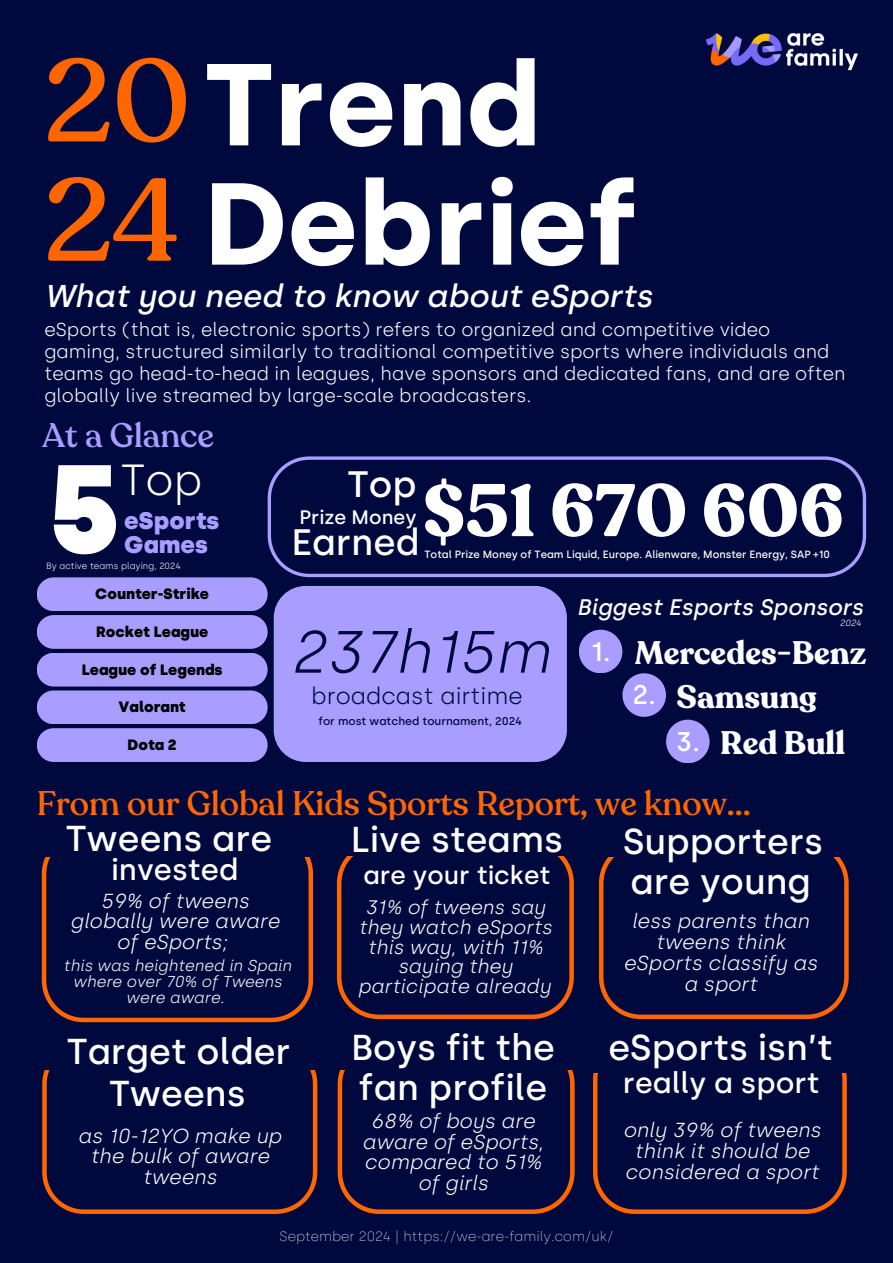
<style>
.page{position:relative;width:893px;height:1263px;background:#00093e}
.page>*{position:absolute;margin:0;border:0;box-sizing:border-box;transform-origin:0 0}
.t1{font:900 125.02px "Silka";color:#fff}
.t2{font:700 116.25px/119.2px "Silka";color:#fff}
.t3{font:500 116.25px/119.2px "Recoleta";color:#f60}
.t4{font:700 73.5px "Recoleta";color:#fff}
.t5{font:italic 300 59.47px "Silka";color:#00093e}
.t6{font:300 43.5px "Silka";color:#fff}
.t7{font:500 36.75px "Silka";color:#fff}
.t8{font:500 36px "Silka";color:#fff}
.t9{font:500 33.75px "Recoleta";color:#f60}
.t10{font:500 33.75px "Recoleta";color:#a99dff}
.t11{font:700 32.25px "Recoleta";color:#fff}
.t12{font:italic 500 31.5px "Silka";color:#fff}
.t13{font:500 30px "Silka";color:#fff}
.t14{font:500 29.25px "Silka";color:#fff}
.t15{font:500 27px "Silka";color:#fff}
.t16{font:500 25.5px "Silka";color:#fff}
.t17{font:900 24px "Silka";color:#a99dff}
.t18{font:300 23.33px "Silka";color:#00093e}
.t19{font:italic 500 22.5px "Silka";color:#fff}
.t20{font:italic 300 20.25px/20.9px "Silka";color:#fff;text-align:center}
.t21{font:italic 300 19.5px/19.6px "Silka";color:#fff;text-align:center}
.t22{font:500 19.5px "Silka";color:#fff}
.t23{font:300 18.75px/21.9px "Silka";color:#fff}
.t24{font:italic 300 15.75px/15.8px "Silka";color:#fff;text-align:center}
.t25{font:900 15px "Silka";color:#000}
.t26{font:200 13.5px "Silka";color:#fff}
.t27{font:500 11.25px "Silka";color:#00093e}
.t28{font:500 10.5px "Silka";color:#fff}
.t29{font:300 9px "Silka";color:#fff}
.t30{font:italic 300 9px "Silka";color:#fff}
</style>
<div class="page">
<img style="left:706px;top:33px;width:152px;height:38px">
<div style="left:37px;top:577px;width:231px;height:34px;background:#a99dff;border-radius:17px"></div>
<div style="left:37px;top:615px;width:231px;height:34px;background:#a99dff;border-radius:17px"></div>
<div style="left:37px;top:653px;width:231px;height:33px;background:#a99dff;border-radius:17px"></div>
<div style="left:37px;top:690px;width:231px;height:34px;background:#a99dff;border-radius:17px"></div>
<div style="left:37px;top:728px;width:231px;height:34px;background:#a99dff;border-radius:17px"></div>
<svg style="left:268px;top:456px;width:598px;height:121px"></svg>
<div style="left:274px;top:586px;width:293px;height:176px;background:#a99dff;border-radius:32px"></div>
<div style="left:579px;top:630px;width:43px;height:43px;background:#a99dff;border-radius:50%"></div>
<div style="left:622px;top:673px;width:44px;height:44px;background:#a99dff;border-radius:50%"></div>
<div style="left:666px;top:720px;width:43px;height:43px;background:#a99dff;border-radius:50%"></div>
<svg style="left:593px;top:1073px;width:253px;height:141px"></svg>
<svg style="left:42px;top:857px;width:271px;height:165px"></svg>
<svg style="left:337px;top:856px;width:237px;height:163px"></svg>
<svg style="left:42px;top:1070px;width:275px;height:144px"></svg>
<svg style="left:338px;top:1070px;width:236px;height:144px"></svg>
<svg style="left:599px;top:857px;width:249px;height:162px"></svg>
<p class="t3" style="left:44px;top:45px;width:148px">20<br>24</p>
<p class="t12" style="left:44px;top:277px;width:609px">What you need to know about eSports</p>
<p class="t2" style="left:204px;top:45px;width:436px">Trend<br>Debrief</p>
<h1 class="t23" style="left:44px;top:319px;width:803px">eSports (that is, electronic sports) refers to organized and competitive video gaming, structured similarly to traditional competitive sports where individuals and teams go head-to-head in leagues, have sponsors and dedicated fans, and are often globally live streamed by large-scale broadcasters.</h1>
<p class="t10" style="left:42px;top:414px;width:173px">At a Glance</p>
<p class="t1" style="left:46px;top:434px;width:75px">5</p>
<h4 class="t29" style="left:46px;top:560px;width:136px">By active teams playing, 2024</h4>
<h5 class="t6" style="left:121px;top:454px;width:83px">Top</h5>
<h6 class="t17" style="left:124px;top:506px;width:97px">eSports</h6>
<p class="t17" style="left:124px;top:530px;width:85px">Games</p>
<h1 class="t25" style="left:95px;top:585px;width:115px">Counter-Strike</h1>
<h5 class="t25" style="left:96px;top:623px;width:114px">Rocket League</h5>
<h2 class="t25" style="left:82px;top:660px;width:142px">League of Legends</h2>
<p class="t25" style="left:119px;top:698px;width:69px">Valorant</p>
<h5 class="t25" style="left:128px;top:736px;width:51px">Dota 2</h5>
<p class="t7" style="left:347px;top:462px;width:71px">Top</p>
<p class="t22" style="left:299px;top:505px;width:119px">Prize Money</p>
<p class="t7" style="left:291px;top:520px;width:129px">Earned</p>
<p class="t4" style="left:423px;top:463px;width:423px">$51 670 606</p>
<p class="t28" style="left:424px;top:548px;width:407px">Total Prize Money of Team Liquid, Europe. Alienware, Monster Energy, SAP +10</p>
<p class="t5" style="left:290px;top:616px;width:262px">237h15m</p>
<p class="t18" style="left:311px;top:682px;width:213px">broadcast airtime</p>
<h3 class="t27" style="left:318px;top:714px;width:205px">for most watched tournament, 2024</h3>
<p class="t19" style="left:577px;top:594px;width:288px">Biggest Esports Sponsors</p>
<p class="t15" style="left:591px;top:635px;width:21px">1.</p>
<h6 class="t15" style="left:632px;top:679px;width:25px">2.</h6>
<p class="t15" style="left:676px;top:725px;width:25px">3.</p>
<h5 class="t30" style="left:840px;top:617px;width:23px">2024</h5>
<p class="t11" style="left:635px;top:632px;width:233px">Mercedes-Benz</p>
<h6 class="t11" style="left:676px;top:675px;width:142px">Samsung</h6>
<p class="t11" style="left:720px;top:722px;width:126px">Red Bull</p>
<h6 class="t9" style="left:37px;top:781px;width:716px">From our Global Kids Sports Report, we know...</h6>
<h6 class="t8" style="left:66px;top:816px;width:208px">Tweens are</h6>
<p class="t13" style="left:111px;top:852px;width:129px">invested</p>
<p class="t20" style="left:70px;top:890px;width:211px">59% of tweens globally were aware of eSports;</p>
<p class="t24" style="left:63px;top:957px;width:230px">this was heightened in Spain where over 70% of Tweens were aware.</p>
<h5 class="t8" style="left:67px;top:1030px;width:225px">Target older</h5>
<h5 class="t8" style="left:109px;top:1071px;width:138px">Tweens</h5>
<h5 class="t20" style="left:78px;top:1125px;width:205px">as 10-12YO make up the bulk of aware tweens</h5>
<p class="t8" style="left:351px;top:817px;width:214px">Live steams</p>
<h5 class="t16" style="left:363px;top:859px;width:189px">are your ticket</h5>
<p class="t21" style="left:358px;top:898px;width:195px">31% of tweens say they watch eSports this way, with 11% saying they participate already</p>
<h6 class="t8" style="left:351px;top:1026px;width:205px">Boys fit the</h6>
<p class="t8" style="left:359px;top:1065px;width:190px">fan profile</p>
<h5 class="t20" style="left:362px;top:1110px;width:183px">68% of boys are aware of eSports, compared to 51% of girls</h5>
<p class="t8" style="left:623px;top:820px;width:201px">Supporters</p>
<h5 class="t8" style="left:630px;top:859px;width:182px">are young</h5>
<p class="t20" style="left:623px;top:911px;width:195px">less parents than tweens think eSports classify as a sport</p>
<h5 class="t8" style="left:608px;top:1026px;width:226px">eSports isn’t</h5>
<h5 class="t14" style="left:623px;top:1065px;width:198px">really a sport</h5>
<h5 class="t20" style="left:623px;top:1119px;width:199px">only 39% of tweens think it should be considered a sport</h5>
<p class="t26" style="left:280px;top:1228px;width:335px">September 2024 | https://we-are-family.com/uk/</p>
</div>
